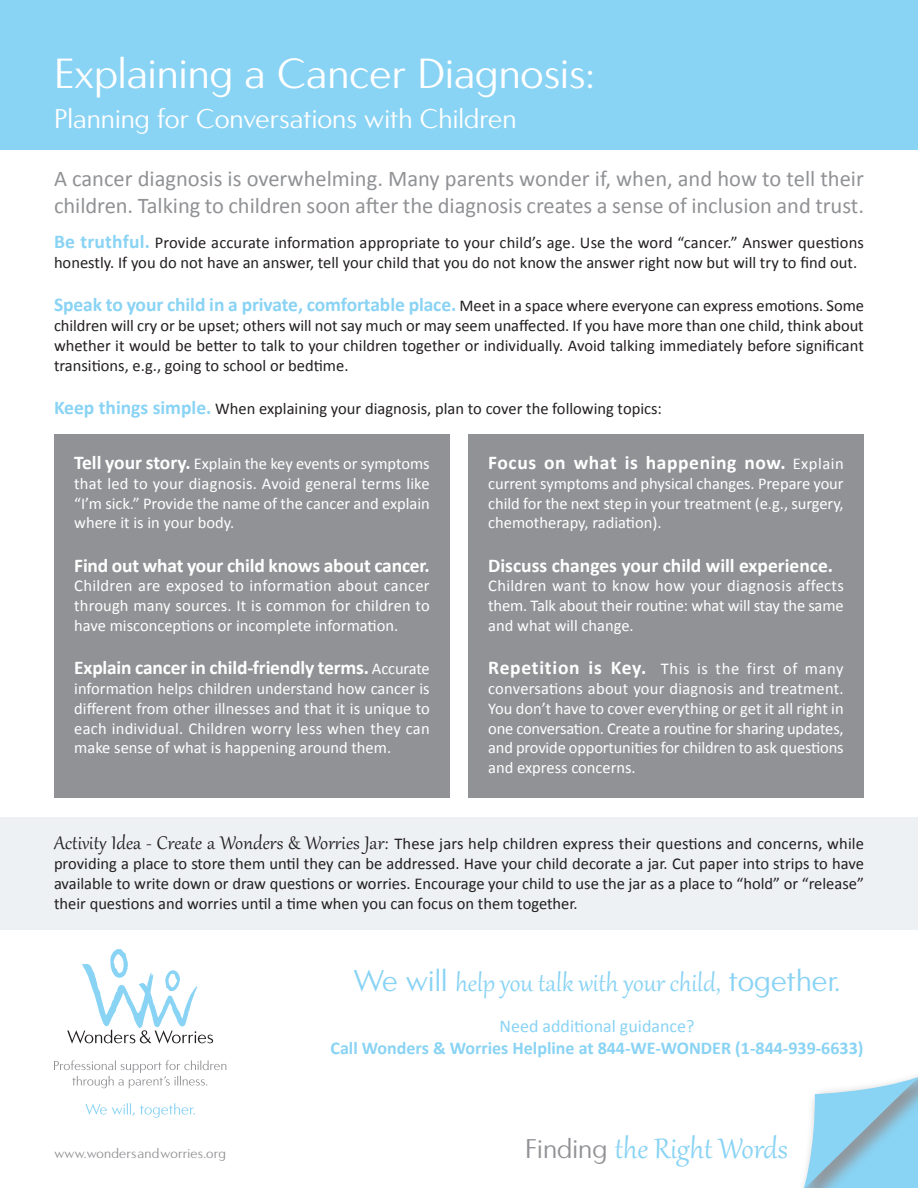
<style>
.page{position:relative;width:918px;height:1188px;background:#fff}
.page>*{position:absolute;margin:0;border:0;box-sizing:border-box;transform-origin:0 0}
.t1{font:42px "Carisma";color:#fff}
.t2{font:34.5px "Gabriola";color:#89d3f4}
.t3{font:30px "Gabriola";color:#89d3f4}
.t4{font:27px "Carisma";color:#fff}
.t5{font:22.5px/27px "Calibri";color:#919295}
.t6{font:700 19.5px "Calibri";letter-spacing:-.01em;color:#fff}
.t7{font:700 19.5px "Calibri";letter-spacing:.03em;color:#fff}
.t8{font:700 18px "Calibri";color:#89d3f4}
.t9{font:18px "Calibri";color:#89d3f4}
.t10{font:16.5px/19.8px "Calibri";color:#231f20;text-align:justify}
.t11{font:16.5px/19.8px "Calibri";color:#fff;text-align:justify}
.DonorHeadings{font:13.5px "Carisma";letter-spacing:.01em;color:#919295}
.s1{font-weight:700;font-size:19.5px;color:#89d3f4}
.s2{font-weight:700;font-size:19.5px}
.s3{font-weight:400;font-size:16.5px}
.s4{font-family:"Gabriola";font-size:22.5px}
.s5{font-family:"Carisma"}
.s6{font-family:"Carisma";font-size:27px;color:#919295}
</style>
<div class="page">
<div style="left:0;top:0;width:918px;height:149px;background:#89d3f4"></div>
<div style="left:54px;top:434px;width:396px;height:363px;background:#919295"></div>
<div style="left:468px;top:434px;width:396px;height:363px;background:#919295"></div>
<div style="left:0;top:817px;width:918px;height:112px;background:#edf1f3"></div>
<svg style="left:85px;top:1103px;width:110px;height:15px"></svg>
<svg style="left:67px;top:949px;width:146px;height:95px"></svg>
<svg style="left:54px;top:1060px;width:172px;height:28px"></svg>
<svg style="left:804px;top:1077px;width:114px;height:111px"></svg>
<p class="t1" style="left:54px;top:49px;width:542px">Explaining a Cancer Diagnosis:</p>
<p class="t4" style="left:54px;top:103px;width:464px">Planning for Conversations with Children</p>
<p class="t5" style="left:54px;top:165px;width:812px">A cancer diagnosis is overwhelming. Many parents wonder if, when, and how to tell their children. Talking to children soon after the diagnosis creates a sense of inclusion and trust.</p>
<p class="t10" style="left:54px;top:233px;width:812px"><span class="s1">Be truthful.</span> Provide accurate information appropriate to your child’s age. Use the word “cancer.” Answer questions honestly. If you do not have an answer, tell your child that you do not know the answer right now but will try to find out.</p>
<p class="t10" style="left:54px;top:296px;width:812px"><span class="s1">Speak to your child in a private, comfortable place.</span> Meet in a space where everyone can express emotions. Some children will cry or be upset; others will not say much or may seem unaffected. If you have more than one child, think about whether it would be better to talk to your children together or individually. Avoid talking immediately before significant transitions, e.g., going to school or bedtime.</p>
<p class="t10" style="left:54px;top:399px;width:610px"><span class="s1">Keep things simple.</span> When explaining your diagnosis, plan to cover the following topics:</p>
<p class="t11" style="left:74px;top:454px;width:357px"><span class="s2">Tell your story.</span> Explain the key events or symptoms that led to your diagnosis. Avoid general terms like “I’m sick.” Provide the name of the cancer and explain where it is in your body.</p>
<p class="t6" style="left:74px;top:553px;width:357px">Find out what your child knows about cancer.</p>
<p class="t11" style="left:74px;top:576px;width:357px">Children are exposed to information about cancer through many sources. It is common for children to have misconceptions or incomplete information.</p>
<p class="t6" style="left:74px;top:655px;width:357px">Explain cancer in child-friendly terms. <span class="s3">Accurate</span></p>
<p class="t11" style="left:74px;top:679px;width:357px">information helps children understand how cancer is different from other illnesses and that it is unique to each individual. Children worry less when they can make sense of what is happening around them.</p>
<p class="t7" style="left:488px;top:450px;width:357px">Focus on what is happening now. <span class="s3">Explain</span></p>
<p class="t11" style="left:488px;top:473px;width:357px">current symptoms and physical changes. Prepare your child for the next step in your treatment (e.g., surgery, chemotherapy, radiation).</p>
<p class="t6" style="left:488px;top:553px;width:346px">Discuss changes your child will experience.</p>
<p class="t11" style="left:488px;top:576px;width:357px">Children want to know how your diagnosis affects them. Talk about their routine: what will stay the same and what will change.</p>
<p class="t11" style="left:488px;top:659px;width:357px"><span class="s2">Repetition is Key.</span> This is the first of many conversations about your diagnosis and treatment.<br>You don’t have to cover everything or get it all right in one conversation. Create a routine for sharing updates, and provide opportunities for children to ask questions and express concerns.</p>
<p class="t10" style="left:54px;top:834px;width:812px"><span class="s4">Activity Idea - Create a Wonders &amp; Worries Jar:</span> These jars help children express their questions and concerns, while providing a place to store them until they can be addressed. Have your child decorate a jar. Cut paper into strips to have available to write down or draw questions or worries. Encourage your child to use the jar as a place to “hold” or “release” their questions and worries until a time when you can focus on them together.</p>
<p class="DonorHeadings" style="left:54px;top:1145px;width:173px">www.wondersandworries.org</p>
<p class="t3" style="left:354px;top:963px;width:488px"><span class="s5">We will</span> help you talk with your child, <span class="s5">together.</span></p>
<p class="t9" style="left:499px;top:1015px;width:196px">Need additional guidance?</p>
<p class="t8" style="left:331px;top:1036px;width:534px">Call Wonders &amp; Worries Helpline at 844-WE-WONDER (1-844-939-6633)</p>
<p class="t2" style="left:525px;top:1125px;width:264px"><span class="s6">Finding</span> the Right Words</p>
</div>
